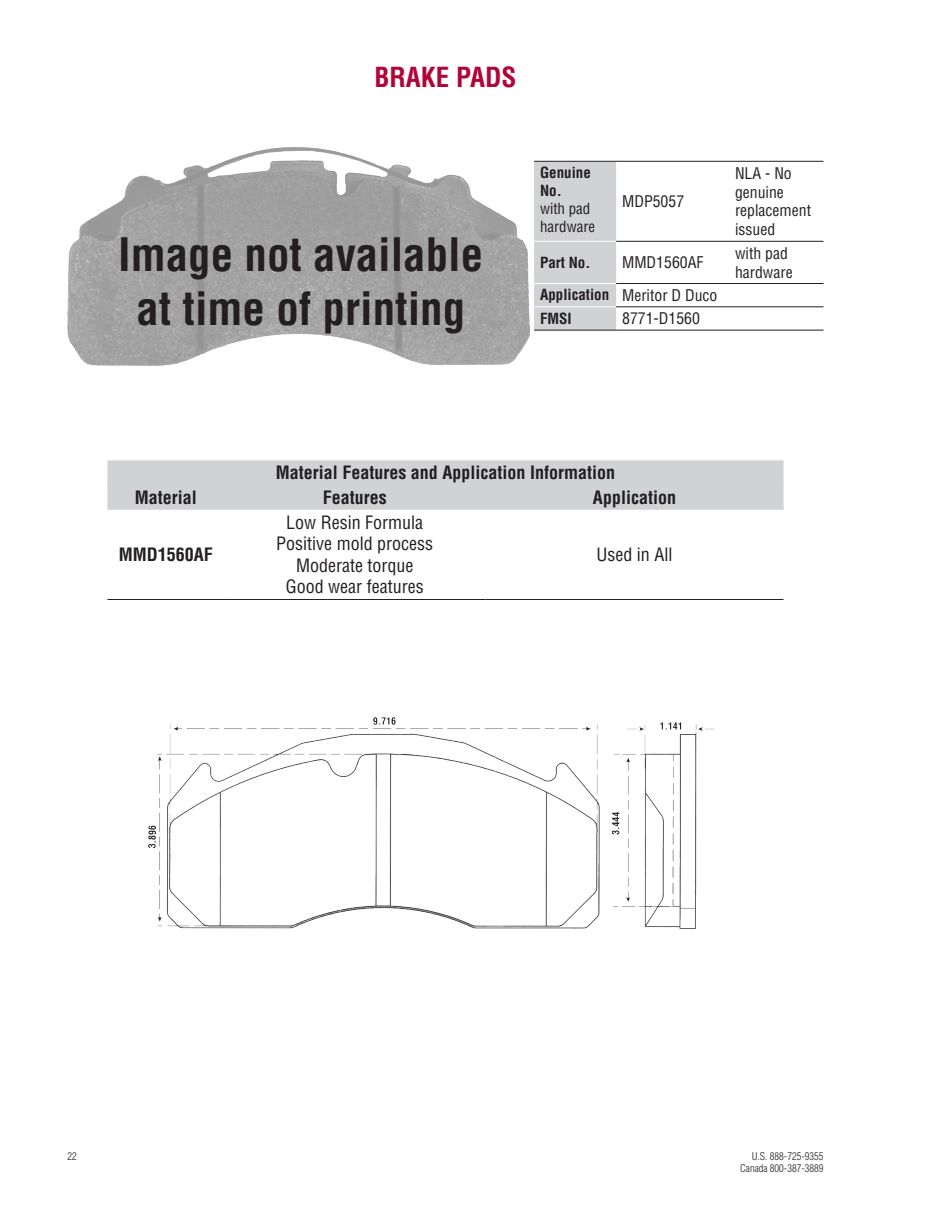
<style>
.page{position:relative;width:945px;height:1215px;background:#fff}
.page>*{position:absolute;margin:0;border:0;box-sizing:border-box;transform-origin:0 0}
.t1{font:700 condensed 45px "Helvetica LT Std";color:#231f20}
.t2{font:700 condensed 27px "Helvetica LT Std";color:#b30437}
.PN{font:700 condensed 18px "Helvetica LT Std";color:#231f20}
.t3{font:condensed 18px "Helvetica LT Std";color:#231f20}
.t4{font:condensed 15.75px/18.9px "Helvetica LT Std";color:#231f20}
.t5{font:700 condensed 15px/18px "Helvetica LT Std";color:#231f20}
.t6{font:condensed 15px/18px "Helvetica LT Std";color:#231f20}
.t7{font:300 condensed 10.5px/12.6px "Helvetica LT Std";color:#231f20;text-align:right}
</style>
<div class="page">
<div style="left:534px;top:162px;width:82px;height:168px;background:#d1d2d4"></div>
<hr style="left:534px;top:241px;width:82px;height:1px;background:#fff">
<hr style="left:534px;top:283px;width:82px;height:1px;background:#fff">
<hr style="left:534px;top:306px;width:82px;height:1px;background:#fff">
<hr style="left:616px;top:306px;width:113px;height:1px;background:#231f20">
<hr style="left:729px;top:306px;width:95px;height:1px;background:#231f20">
<hr style="left:616px;top:241px;width:113px;height:1px;background:#231f20">
<hr style="left:729px;top:241px;width:95px;height:1px;background:#231f20">
<hr style="left:616px;top:283px;width:113px;height:1px;background:#231f20">
<hr style="left:729px;top:283px;width:95px;height:1px;background:#231f20">
<hr style="left:534px;top:161px;width:82px;height:1px;background:#231f20">
<hr style="left:616px;top:161px;width:113px;height:1px;background:#231f20">
<hr style="left:729px;top:161px;width:95px;height:1px;background:#231f20">
<hr style="left:534px;top:330px;width:82px;height:1px;background:#231f20">
<hr style="left:616px;top:330px;width:113px;height:1px;background:#231f20">
<hr style="left:729px;top:330px;width:95px;height:1px;background:#231f20">
<img style="left:148px;top:717px;width:567px;height:212px">
<div style="left:107px;top:461px;width:677px;height:49px;background:#d1d2d4"></div>
<hr style="left:107px;top:484px;width:117px;height:1px;background:#d1d2d4">
<hr style="left:224px;top:484px;width:261px;height:1px;background:#d1d2d4">
<hr style="left:485px;top:484px;width:299px;height:1px;background:#d1d2d4">
<hr style="left:107px;top:599px;width:117px;height:1px;background:#231f20">
<hr style="left:224px;top:599px;width:261px;height:1px;background:#231f20">
<hr style="left:485px;top:599px;width:299px;height:1px;background:#231f20">
<img style="left:68px;top:147px;width:462px;height:219px">
<p class="t2" style="left:374px;top:60px;width:144px">BRAKE PADS</p>
<p class="t1" style="left:118px;top:226px;width:367px">Image not available</p>
<p class="t1" style="left:136px;top:280px;width:330px">at time of printing</p>
<p class="t5" style="left:540px;top:164px;width:52px">Genuine<br>No.</p>
<p class="t6" style="left:540px;top:200px;width:56px">with pad hardware</p>
<p class="t4" style="left:622px;top:192px;width:64px">MDP5057</p>
<p class="t4" style="left:735px;top:163px;width:78px">NLA - No genuine replacement issued</p>
<p class="t5" style="left:540px;top:253px;width:52px">Part No.</p>
<p class="t4" style="left:622px;top:253px;width:83px">MMD1560AF</p>
<p class="t4" style="left:735px;top:243px;width:59px">with pad hardware</p>
<p class="t5" style="left:540px;top:286px;width:71px">Application</p>
<p class="t4" style="left:622px;top:286px;width:97px">Meritor D Duco</p>
<p class="t5" style="left:540px;top:309px;width:33px">FMSI</p>
<p class="t4" style="left:622px;top:309px;width:79px">8771-D1560</p>
<p class="PN" style="left:276px;top:461px;width:341px">Material Features and Application Information</p>
<p class="PN" style="left:135px;top:486px;width:64px">Material</p>
<p class="PN" style="left:323px;top:486px;width:65px">Features</p>
<p class="PN" style="left:593px;top:486px;width:85px">Application</p>
<p class="PN" style="left:119px;top:543px;width:96px">MMD1560AF</p>
<p class="t3" style="left:286px;top:511px;width:138px">Low Resin Formula</p>
<p class="t3" style="left:276px;top:532px;width:158px">Positive mold process</p>
<p class="t3" style="left:296px;top:554px;width:119px">Moderate torque</p>
<p class="t3" style="left:286px;top:576px;width:139px">Good wear features</p>
<p class="t3" style="left:597px;top:543px;width:77px">Used in All</p>
<p class="t7" style="left:68px;top:1149px;width:11px">22</p>
<p class="t7" style="left:740px;top:1149px;width:85px">U.S. 888-725-9355<br>Canada 800-387-3889</p>
</div>
